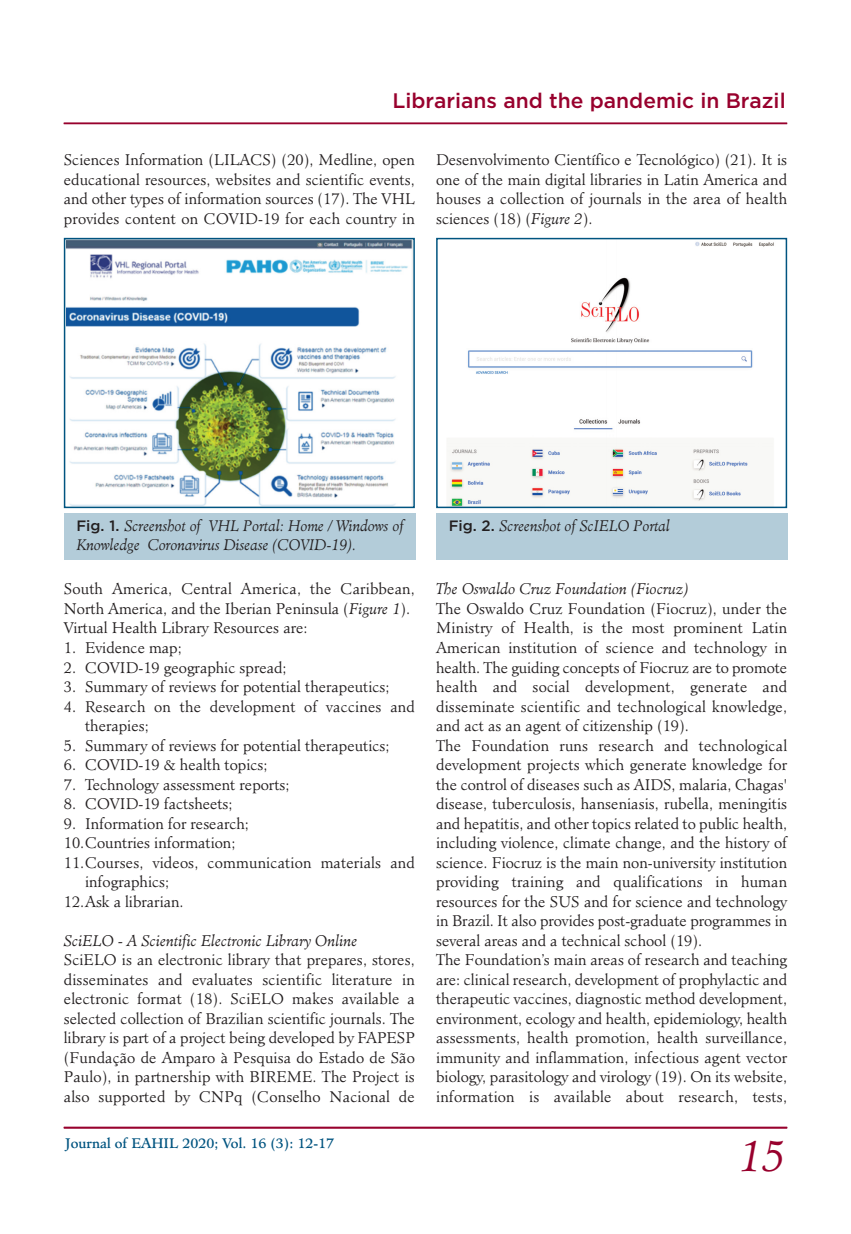
<style>
.page{position:relative;width:851px;height:1234px;background:#fff}
.page>*{position:absolute;margin:0;border:0;box-sizing:border-box;transform-origin:0 0}
.t1{font:italic 300 42px "Minister";color:#98012d}
.t2{font:500 21px "Gotham";color:#98012d}
.t3{font:300 15px/19.5px "Minister";color:#231f20;text-align:justify}
.t4{font:italic 300 15px/18.8px "Minister";color:#231f20;scale:.95 1}
.t5{font:italic 300 15px "Minister";color:#231f20}
.t6{font:13.5px "Minister";color:#005480}
.s1{font-style:italic}
.s2{font-family:"Gotham";font-weight:500;font-style:normal}
</style>
<div class="page">
<hr style="left:64px;top:1126px;width:723px;height:2px;background:#98012d">
<hr style="left:64px;top:123px;width:723px;height:1px;background:#98012d">
<img style="left:67px;top:241px;width:345px;height:264px">
<div style="left:64px;top:238px;width:351px;height:270px;border:2px solid #005480"></div>
<div style="left:64px;top:513px;width:351px;height:46px;background:#b3ccd9"></div>
<img style="left:447px;top:242px;width:327px;height:263px">
<div style="left:436px;top:238px;width:351px;height:270px;border:2px solid #005480"></div>
<div style="left:437px;top:513px;width:350px;height:46px;background:#b3ccd9"></div>
<p class="t2" style="left:392px;top:92px;width:394px">Librarians and the pandemic in Brazil</p>
<p class="t3" style="left:64px;top:151px;width:352px">Sciences Information (LILACS) (20), Medline, open educational resources, websites and scientific events, and other types of information sources (17). The VHL provides content on COVID-19 for each country in</p>
<p class="t3" style="left:436px;top:151px;width:352px">Desenvolvimento Científico e Tecnológico) (21). It is one of the main digital libraries in Latin America and houses a collection of journals in the area of health sciences (18) (<span class="s1">Figure 2</span>).</p>
<p class="t4" style="left:76px;top:517px;width:346px"><span class="s2">Fig. 1.</span> Screenshot of VHL Portal: Home / Windows of<br>Knowledge Coronavirus Disease (COVID-19).</p>
<p class="t4" style="left:448px;top:517px;width:235px"><span class="s2">Fig. 2.</span> Screenshot of ScIELO Portal</p>
<p class="t3" style="left:64px;top:580px;width:352px">South America, Central America, the Caribbean,<br>North America, and the Iberian Peninsula (<span class="s1">Figure 1</span>).</p>
<p class="t3" style="left:64px;top:619px;width:245px">Virtual Health Library Resources are:</p>
<p class="t3" style="left:64px;top:639px;width:119px">1. Evidence map;</p>
<p class="t3" style="left:64px;top:658px;width:224px">2. COVID-19 geographic spread;</p>
<p class="t3" style="left:64px;top:678px;width:327px">3. Summary of reviews for potential therapeutics;</p>
<p class="t3" style="left:85px;top:697px;width:331px;text-indent:-21px">4. Research on the development of vaccines and therapies;</p>
<p class="t3" style="left:64px;top:736px;width:327px">5. Summary of reviews for potential therapeutics;</p>
<p class="t3" style="left:64px;top:756px;width:205px">6. COVID-19 &amp; health topics;</p>
<p class="t3" style="left:64px;top:775px;width:227px">7. Technology assessment reports;</p>
<p class="t3" style="left:64px;top:795px;width:170px">8. COVID-19 factsheets;</p>
<p class="t3" style="left:64px;top:814px;width:187px">9. Information for research;</p>
<p class="t3" style="left:64px;top:834px;width:173px">10.Countries information;</p>
<p class="t3" style="left:85px;top:853px;width:331px;text-indent:-21px">11.Courses, videos, communication materials and infographics;</p>
<p class="t3" style="left:64px;top:892px;width:121px">12.Ask a librarian.</p>
<p class="t5" style="left:64px;top:933px;width:295px">SciELO - A Scientific Electronic Library Online</p>
<p class="t3" style="left:64px;top:951px;width:352px">SciELO is an electronic library that prepares, stores, disseminates and evaluates scientific literature in electronic format (18). SciELO makes available a selected collection of Brazilian scientific journals. The library is part of a project being developed by FAPESP (Fundação de Amparo à Pesquisa do Estado de São Paulo), in partnership with BIREME. The Project is also supported by CNPq (Conselho Nacional de</p>
<p class="t6" style="left:65px;top:1137px;width:270px">Journal of EAHIL 2020; Vol. 16 (3): 12-17</p>
<p class="t5" style="left:436px;top:582px;width:254px">The Oswaldo Cruz Foundation (Fiocruz)</p>
<p class="t3" style="left:436px;top:600px;width:352px">The Oswaldo Cruz Foundation (Fiocruz), under the Ministry of Health, is the most prominent Latin American institution of science and technology in health. The guiding concepts of Fiocruz are to promote health and social development, generate and disseminate scientific and technological knowledge, and act as an agent of citizenship (19).</p>
<p class="t3" style="left:436px;top:736px;width:352px">The Foundation runs research and technological development projects which generate knowledge for the control of diseases such as AIDS, malaria, Chagas' disease, tuberculosis, hanseniasis, rubella, meningitis and hepatitis, and other topics related to public health, including violence, climate change, and the history of science. Fiocruz is the main non-university institution providing training and qualifications in human resources for the SUS and for science and technology in Brazil. It also provides post-graduate programmes in several areas and a technical school (19).</p>
<p class="t3" style="left:436px;top:951px;width:352px">The Foundation’s main areas of research and teaching are: clinical research, development of prophylactic and therapeutic vaccines, diagnostic method development, environment, ecology and health, epidemiology, health assessments, health promotion, health surveillance, immunity and inflammation, infectious agent vector biology, parasitology and virology (19). On its website, information is available about research, tests,</p>
<p class="t1" style="left:738px;top:1137px;width:48px">15</p>
</div>
